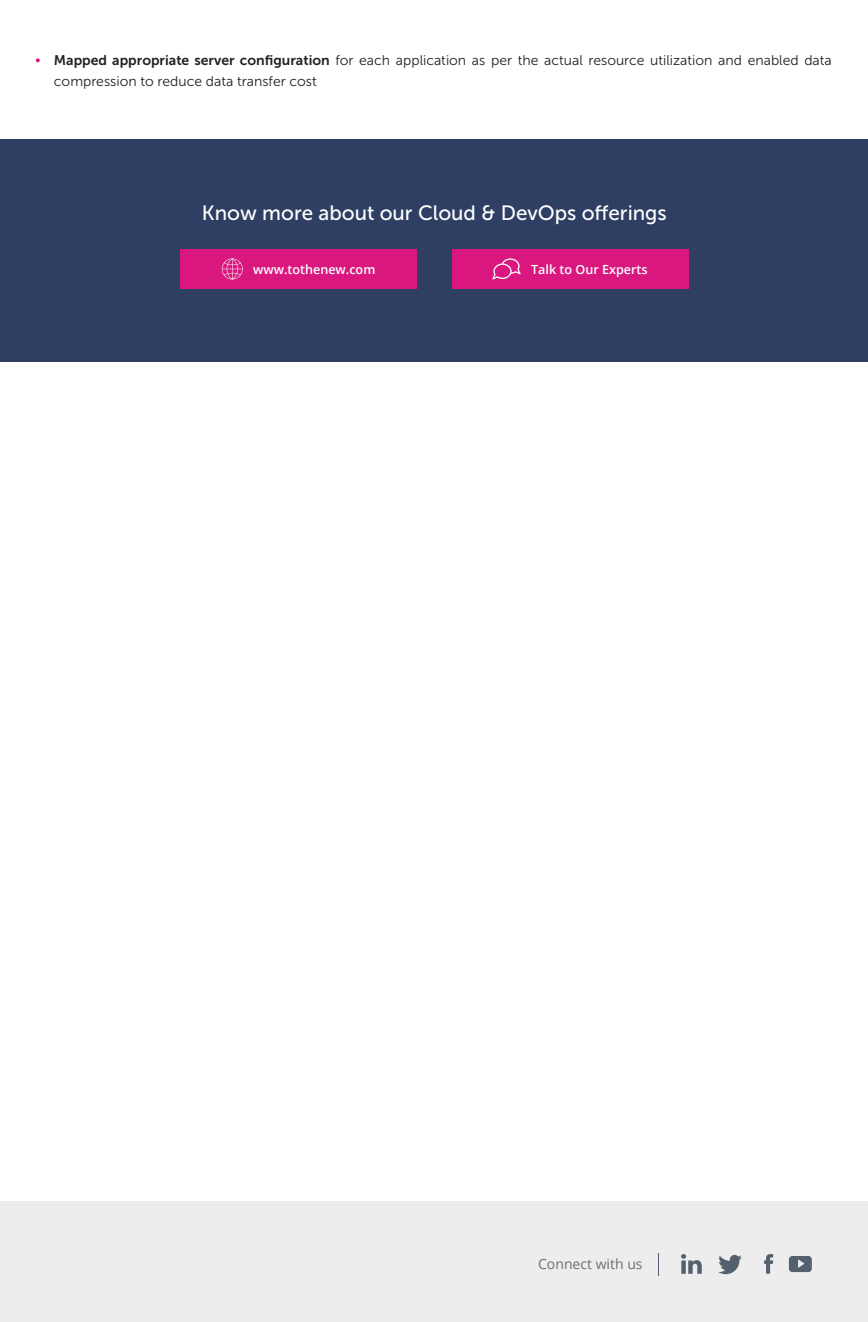
<style>
.page{position:relative;width:868px;height:1322px;background:#fff}
.page>*{position:absolute;margin:0;border:0;box-sizing:border-box;transform-origin:0 0}
.t1{font:20.65px "Museo Sans 500";color:#fff}
.t2{font:14px/21px "Museo Sans 300";color:#222}
.t3{font:14px "Open Sans";color:#687279}
.t4{font:600 12.6px "Open Sans";color:#fff}
.s1{font-family:"Museo Sans 700"}
</style>
<div class="page">
<div style="left:0;top:1201px;width:868px;height:121px;background:#eeeded"></div>
<svg style="left:681px;top:1254px;width:21px;height:19px"></svg>
<svg style="left:718px;top:1255px;width:24px;height:19px"></svg>
<svg style="left:764px;top:1254px;width:9px;height:19px"></svg>
<svg style="left:789px;top:1256px;width:23px;height:16px"></svg>
<div style="left:0;top:139px;width:868px;height:223px;background:#2e3f63"></div>
<div style="left:180px;top:249px;width:237px;height:39px;background:#d9177e"></div>
<svg style="left:222px;top:258px;width:21px;height:21px"></svg>
<div style="left:452px;top:249px;width:236px;height:39px;background:#d9177e"></div>
<svg style="left:492px;top:258px;width:29px;height:21px"></svg>
<svg style="left:36px;top:58px;width:4px;height:4px"></svg>
<p class="t2" style="left:54px;top:50px;width:779px"><span class="s1">Mapped appropriate server configuration</span> for each application as per the actual resource utilization and enabled data compression to reduce data transfer cost</p>
<h1 class="t1" style="left:202px;top:202px;width:466px">Know more about our Cloud &amp; DevOps offerings</h1>
<p class="t4" style="left:253px;top:260px;width:124px">www.tothenew.com</p>
<p class="t4" style="left:531px;top:260px;width:118px">Talk to Our Experts</p>
<p class="t3" style="left:538px;top:1254px;width:106px">Connect with us</p>
</div>
